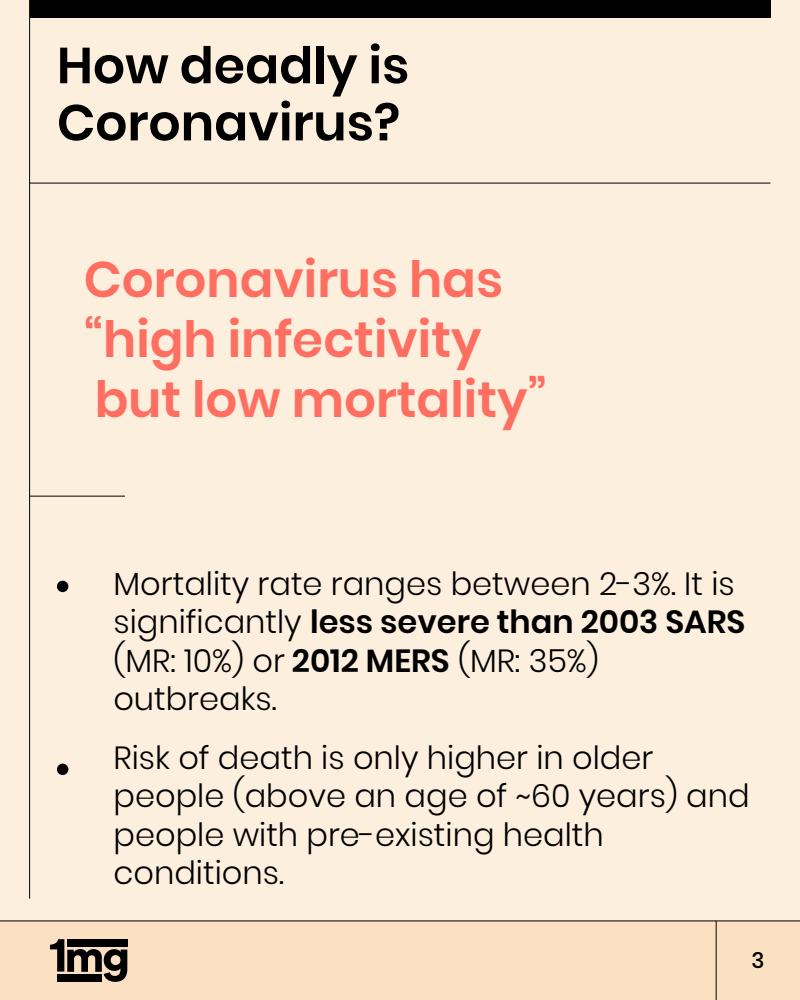
<style>
.page{position:relative;width:800px;height:1000px;background:#fcefde}
.page>*{position:absolute;margin:0;border:0;box-sizing:border-box;transform-origin:0 0}
.t1{font:600 50.4px/57.1px "Poppins";color:#000}
.t2{font:600 50px/60px "Poppins";color:#fe6f61}
.t3{font:300 32px/38.4px "Poppins";color:#000}
.t4{font:500 22px "Poppins";color:#000}
.s1{font-weight:600}
</style>
<div class="page">
<hr style="left:30px;top:183px;width:740px;height:1px;background:#010101">
<hr style="left:29px;top:0;width:1px;height:899px;background:#010101">
<div style="left:0;top:921px;width:800px;height:79px;background:#fbe1c2"></div>
<svg style="left:50px;top:939px;width:77px;height:43px"></svg>
<div style="left:57px;top:975px;width:45px;height:7px;background:#000"></div>
<div style="left:67px;top:939px;width:60px;height:7px;background:#000"></div>
<div style="left:30px;top:0;width:740px;height:18px;background:#010101"></div>
<hr style="left:0;top:920px;width:800px;height:1px;background:#010101">
<hr style="left:716px;top:921px;width:1px;height:79px;background:#010101">
<div style="left:57px;top:581px;width:11px;height:11px;background:#000;border-radius:50%"></div>
<div style="left:57px;top:764px;width:11px;height:11px;background:#000;border-radius:50%"></div>
<hr style="left:30px;top:496px;width:95px;height:1px;background:#010101">
<h1 class="t1" style="left:57px;top:37px;width:354px">How deadly is<br>Coronavirus?</h1>
<h2 class="t2" style="left:84px;top:249px;width:465px">Coronavirus has “high infectivity but low mortality”</h2>
<p class="t3" style="left:114px;top:564px;width:633px">Mortality rate ranges between 2-3%. It is significantly <span class="s1">less severe than 2003 SARS </span>(MR: 10%) or <span class="s1">2012 MERS</span> (MR: 35%) outbreaks.</p>
<p class="t3" style="left:114px;top:738px;width:638px">Risk of death is only higher in older people (above an age of ~60 years) and people with pre-existing health conditions.</p>
<p class="t4" style="left:751px;top:945px;width:15px">3</p>
</div>
